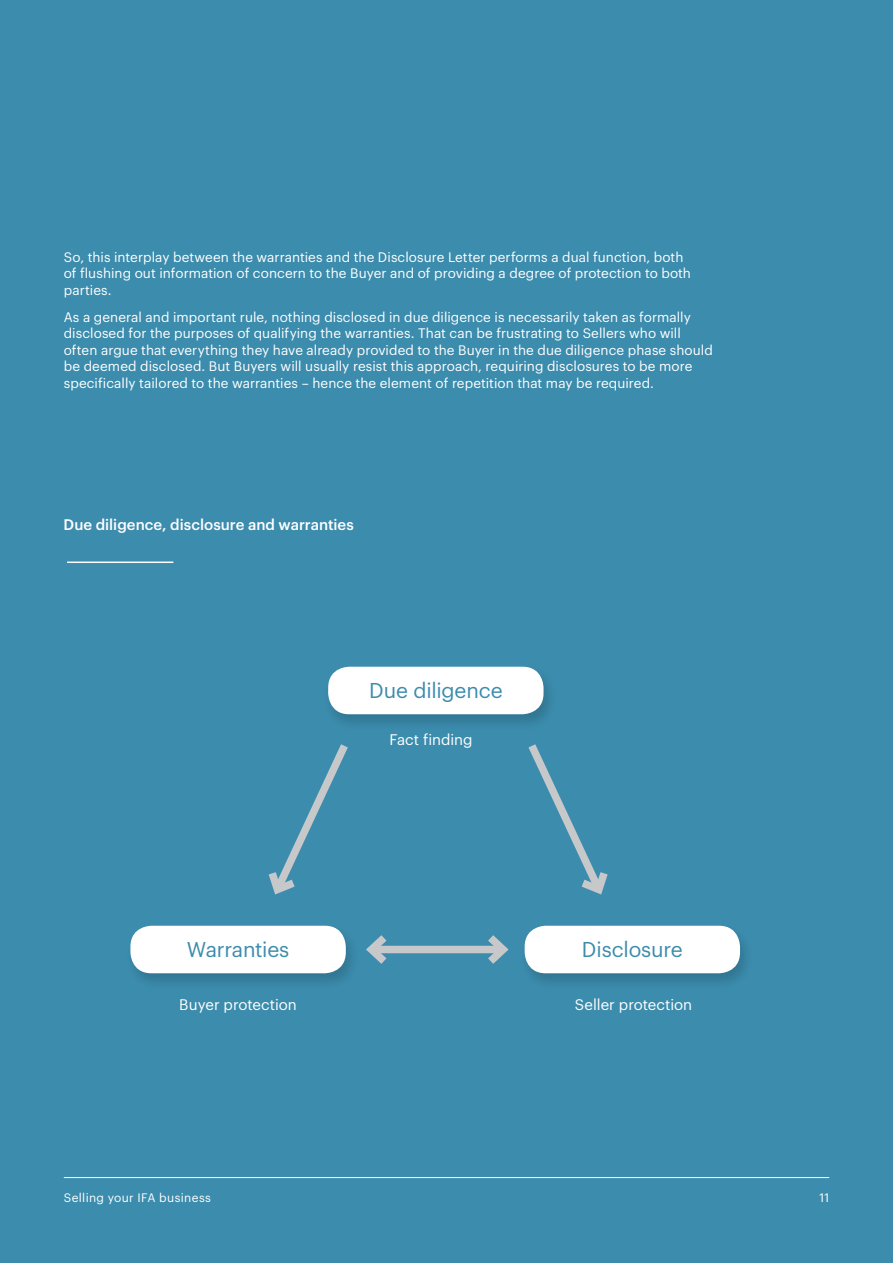
<style>
.page{position:relative;width:893px;height:1263px;background:#3c8cad}
.page>*{position:absolute;margin:0;border:0;box-sizing:border-box;transform-origin:0 0}
.t1{font:21px "Graphik";letter-spacing:-.01em;color:#3c8cad}
.t2{font:15px "Graphik";color:#fff}
.t3{font:500 15px "Graphik";color:#fff}
.t4{font:13.5px/16.5px "Graphik";letter-spacing:.005em;color:#fff}
.t5{font:12px "Graphik";letter-spacing:.03em;color:#fff}
</style>
<div class="page">
<img style="left:328px;top:666px;width:222px;height:58px">
<div style="left:328px;top:667px;width:216px;height:47px;background:#fff;border-radius:21px"></div>
<img style="left:130px;top:925px;width:222px;height:58px">
<div style="left:130px;top:926px;width:216px;height:47px;background:#fff;border-radius:21px"></div>
<img style="left:524px;top:925px;width:222px;height:58px">
<div style="left:525px;top:926px;width:215px;height:47px;background:#fff;border-radius:21px"></div>
<svg style="left:528px;top:744px;width:80px;height:151px"></svg>
<svg style="left:268px;top:744px;width:80px;height:151px"></svg>
<div style="left:371px;top:946px;width:132px;height:7px;background:#c7c8ca"></div>
<svg style="left:366px;top:935px;width:29px;height:29px"></svg>
<svg style="left:480px;top:935px;width:29px;height:29px"></svg>
<hr style="left:67px;top:561px;width:106px;height:2px;background:#fff">
<hr style="left:64px;top:1177px;width:765px;height:1px;background:#fff">
<p class="t4" style="left:64px;top:247px;width:629px">So, this interplay between the warranties and the Disclosure Letter performs a dual function, both of flushing out information of concern to the Buyer and of providing a degree of protection to both parties.</p>
<p class="t4" style="left:64px;top:307px;width:651px">As a general and important rule, nothing disclosed in due diligence is necessarily taken as formally disclosed for the purposes of qualifying the warranties. That can be frustrating to Sellers who will often argue that everything they have already provided to the Buyer in the due diligence phase should be deemed disclosed. But Buyers will usually resist this approach, requiring disclosures to be more specifically tailored to the warranties – hence the element of repetition that may be required.</p>
<p class="t3" style="left:64px;top:514px;width:292px">Due diligence, disclosure and warranties</p>
<h1 class="t1" style="left:369px;top:674px;width:135px">Due diligence</h1>
<p class="t2" style="left:389px;top:728px;width:85px">Fact finding</p>
<h1 class="t1" style="left:187px;top:933px;width:104px">Warranties</h1>
<h1 class="t1" style="left:582px;top:933px;width:102px">Disclosure</h1>
<p class="t2" style="left:179px;top:994px;width:119px">Buyer protection</p>
<p class="t2" style="left:575px;top:994px;width:119px">Seller protection</p>
<p class="t5" style="left:64px;top:1188px;width:149px">Selling your IFA business</p>
<p class="t5" style="left:819px;top:1188px;width:11px">11</p>
</div>
